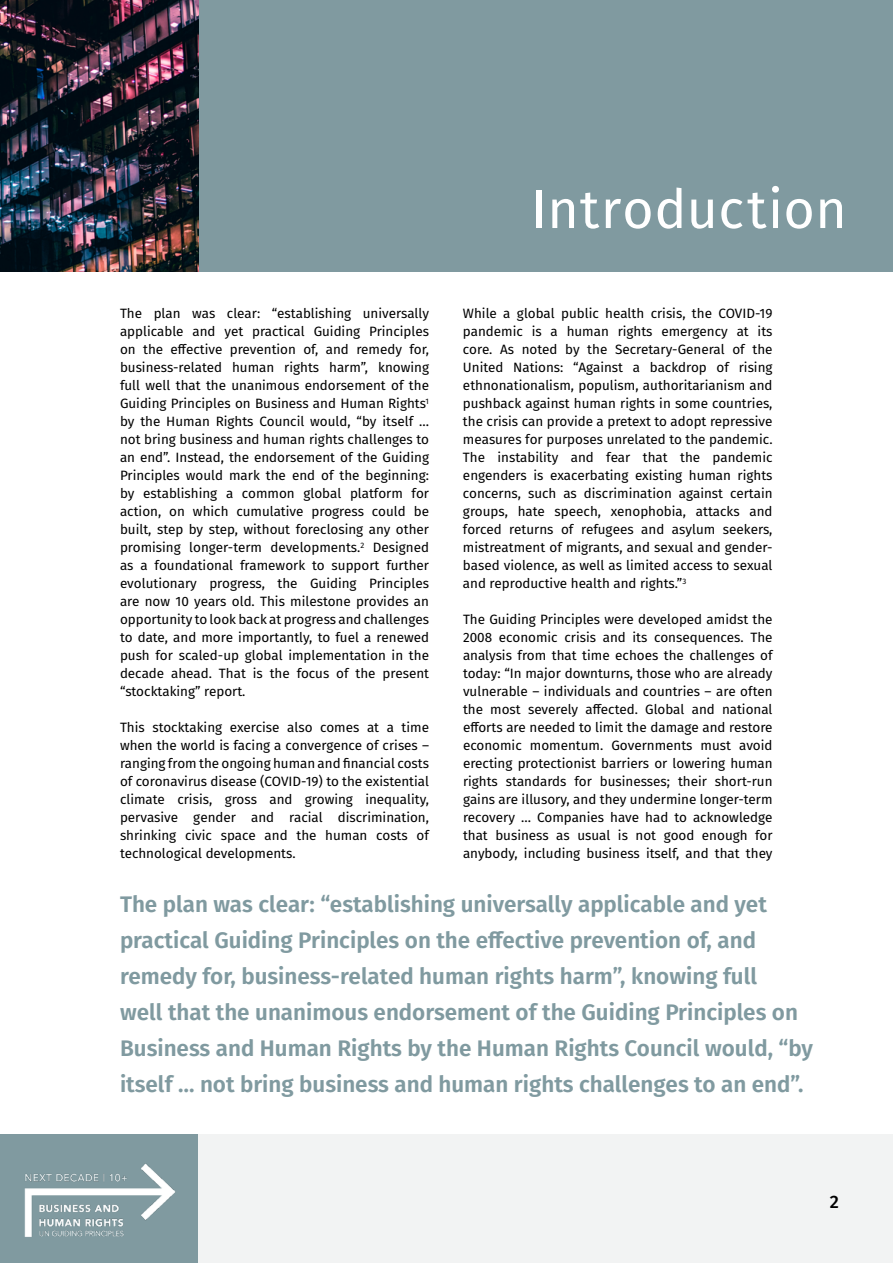
<style>
.page{position:relative;width:893px;height:1263px;background:#fff}
.page>*{position:absolute;margin:0;border:0;box-sizing:border-box;transform-origin:0 0}
.t1{font:54px "Fira Sans";letter-spacing:.01em;color:#fff}
.t2{font:600 22.5px/36px "Fira Sans";color:#809aa0}
.t3{font:500 18px "Fira Sans";color:#000}
.t4{font:13.5px/18px "Fira Sans";color:#000;text-align:justify}
</style>
<div class="page">
<div style="left:0;top:1134px;width:198px;height:129px;background:#809aa0"></div>
<div style="left:198px;top:1134px;width:695px;height:129px;background:#f2f3f3"></div>
<img style="left:24px;top:1164px;width:152px;height:73px">
<div style="left:198px;top:0;width:695px;height:272px;background:#809aa0"></div>
<img style="left:0;top:0;width:198px;height:272px">
<p class="t4" style="left:120px;top:304px;width:311px">The plan was clear: “establishing universally applicable and yet practical Guiding Principles on the effective prevention of, and remedy for, business-related human rights harm”, knowing full well that the unanimous endorsement of the Guiding Principles on Business and Human Rights<sup>1 </sup>by the Human Rights Council would, “by itself … not bring business and human rights challenges to an end”. Instead, the endorsement of the Guiding Principles would mark the end of the beginning: by establishing a common global platform for action, on which cumulative progress could be built, step by step, without foreclosing any other promising longer-term developments.<sup>2</sup> Designed as a foundational framework to support further evolutionary progress, the Guiding Principles are now 10 years old. This milestone provides an opportunity to look back at progress and challenges to date, and more importantly, to fuel a renewed push for scaled-up global implementation in the decade ahead. That is the focus of the present “stocktaking” report.</p>
<p class="t4" style="left:120px;top:718px;width:311px">This stocktaking exercise also comes at a time when the world is facing a convergence of crises – ranging from the ongoing human and financial costs of coronavirus disease (COVID-19) to the existential climate crisis, gross and growing inequality, pervasive gender and racial discrimination, shrinking civic space and the human costs of technological developments.</p>
<h1 class="t1" style="left:531px;top:168px;width:317px">Introduction</h1>
<p class="t4" style="left:463px;top:304px;width:311px">While a global public health crisis, the COVID-19 pandemic is a human rights emergency at its core. As noted by the Secretary-General of the United Nations: “Against a backdrop of rising ethnonationalism, populism, authoritarianism and pushback against human rights in some countries, the crisis can provide a pretext to adopt repressive measures for purposes unrelated to the pandemic.<br>The instability and fear that the pandemic engenders is exacerbating existing human rights concerns, such as discrimination against certain groups, hate speech, xenophobia, attacks and forced returns of refugees and asylum seekers, mistreatment of migrants, and sexual and gender&shy;based violence, as well as limited access to sexual and reproductive health and rights.”<sup>3</sup></p>
<p class="t4" style="left:463px;top:610px;width:311px">The Guiding Principles were developed amidst the 2008 economic crisis and its consequences. The analysis from that time echoes the challenges of today: “In major downturns, those who are already vulnerable – individuals and countries – are often the most severely affected. Global and national efforts are needed to limit the damage and restore economic momentum. Governments must avoid erecting protectionist barriers or lowering human rights standards for businesses; their short-run gains are illusory, and they undermine longer-term recovery … Companies have had to acknowledge that business as usual is not good enough for anybody, including business itself, and that they</p>
<p class="t2" style="left:120px;top:885px;width:694px">The plan was clear: “establishing universally applicable and yet practical Guiding Principles on the effective prevention of, and remedy for, business-related human rights harm”, knowing full<br>well that the unanimous endorsement of the Guiding Principles on Business and Human Rights by the Human Rights Council would, “by itself … not bring business and human rights challenges to an end”.</p>
<h3 class="t3" style="left:830px;top:1187px;width:11px">2</h3>
</div>
